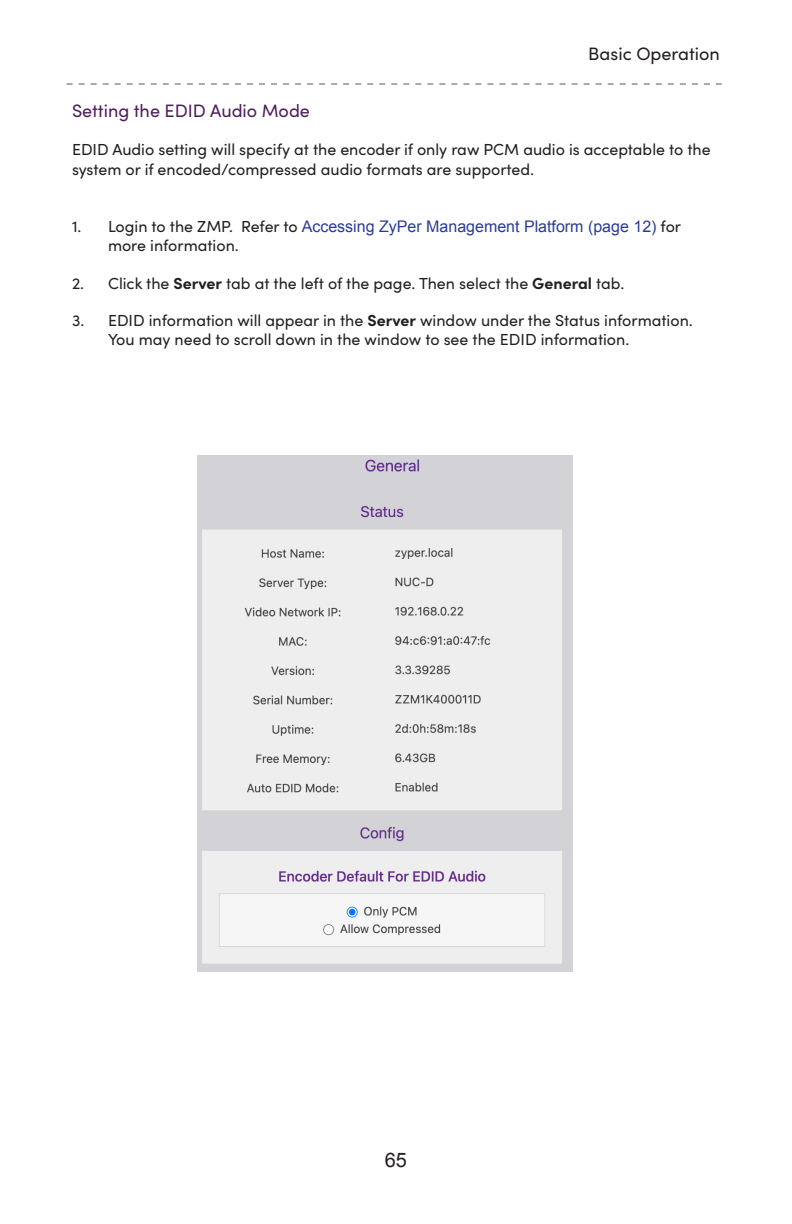
<style>
.page{position:relative;width:792px;height:1224px;background:#fff}
.page>*{position:absolute;margin:0;border:0;box-sizing:border-box;transform-origin:0 0}
.t1{font:20px "Arial";color:#231f20}
.t2{font:18px "Sofia Pro";color:#4f1e5d}
.t3{font:18px "Sofia Pro";color:#231f20}
.t4{font:16px/19.2px "Sofia Pro";color:#231f20}
.t5{font:16px "Arial";color:#2a3c97}
.s1{font-family:"Sofia Pro";color:#231f20}
.s2{font-weight:700}
</style>
<div class="page">
<svg style="left:67px;top:84px;width:655px;height:1px"></svg>
<img style="left:198px;top:455px;width:375px;height:517px">
<p class="t3" style="left:588px;top:41px;width:133px">Basic Operation</p>
<p class="t2" style="left:72px;top:98px;width:240px">Setting the EDID Audio Mode</p>
<p class="t4" style="left:72px;top:139px;width:640px">EDID Audio setting will specify at the encoder if only raw PCM audio is acceptable to the system or if encoded/compressed audio formats are supported.</p>
<p class="t5" style="left:72px;top:216px;width:611px"><span class="s1">1. Login to the ZMP. Refer to</span> Accessing ZyPer Management Platform (page 12) <span class="s1">for</span></p>
<p class="t4" style="left:108px;top:235px;width:132px">more information.</p>
<p class="t4" style="left:72px;top:272px;width:554px">2. Click the <span class="s2">Server</span> tab at the left of the page. Then select the <span class="s2">General</span> tab.</p>
<p class="t4" style="left:108px;top:310px;width:586px;text-indent:-36px">3. EDID information will appear in the <span class="s2">Server</span> window under the Status information.<br>You may need to scroll down in the window to see the EDID information.</p>
<p class="t1" style="left:385px;top:1146px;width:24px">65</p>
</div>
